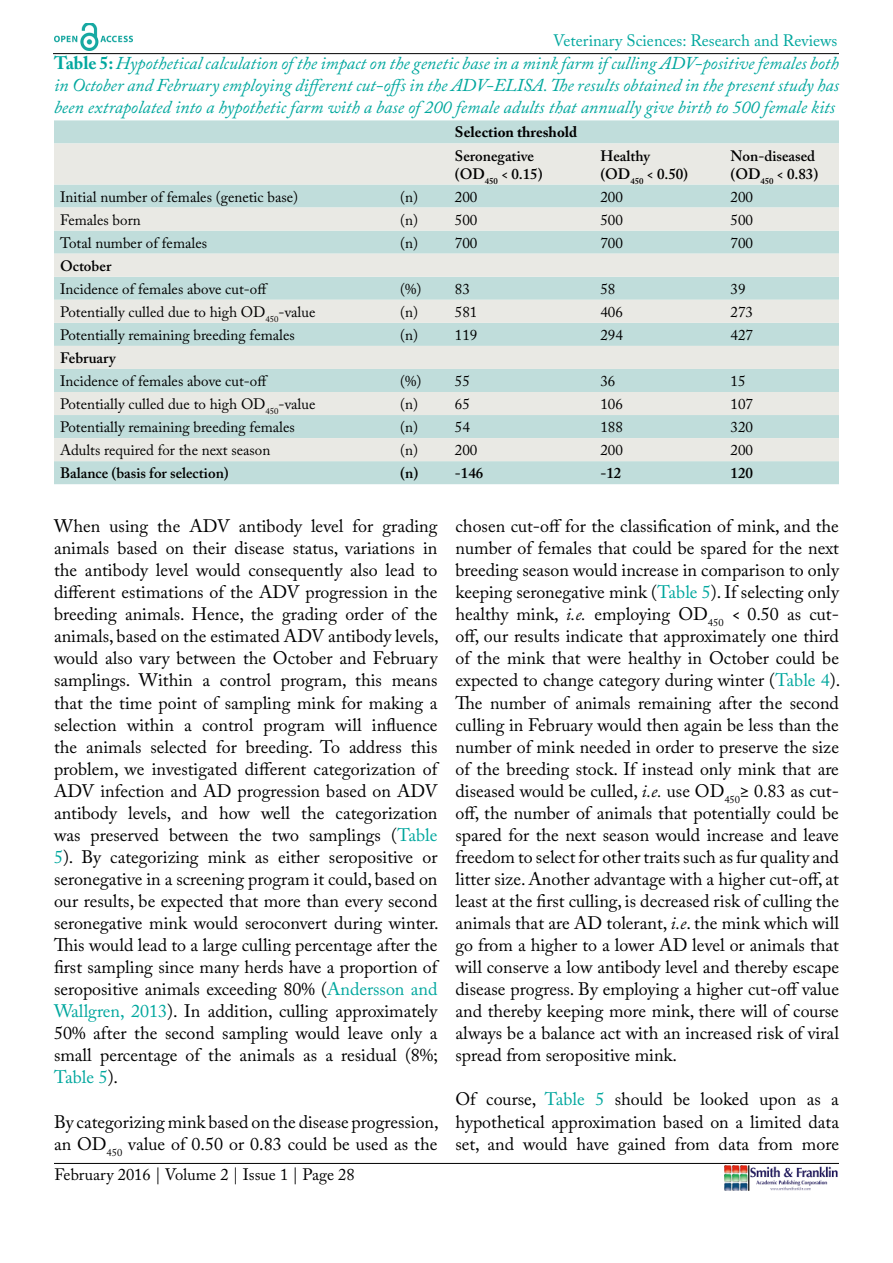
<style>
.page{position:relative;width:893px;height:1263px;background:#fff}
.page>*{position:absolute;margin:0;border:0;box-sizing:border-box;transform-origin:0 0}
.t1{font:18px/22px "Adobe Caslon Pro";color:#000;text-align:justify}
.t2{font:italic 18px/21.6px "Adobe Caslon Pro";color:#00a79e;text-align:justify}
.t3{font:16.5px "Adobe Caslon Pro";color:#00a79e}
.t4{font:16.5px "Adobe Caslon Pro";color:#000}
.t5{font:15px "Adobe Caslon Pro";color:#000}
.t6{font:600 15px/18px "Adobe Caslon Pro";color:#000}
.t7{font:700 15px "Adobe Caslon Pro";color:#000}
.s1{font-weight:700;font-style:normal}
.s2{color:#00a79e}
.s3{font-style:italic}
.s4{font-weight:600}
</style>
<div class="page">
<hr style="left:53px;top:53px;width:786px;height:1px;background:#000">
<hr style="left:54px;top:1163px;width:785px;height:1px;background:#000">
<img style="left:724px;top:1166px;width:113px;height:24px">
<img style="left:54px;top:23px;width:79px;height:27px">
<div style="left:54px;top:120px;width:785px;height:364px;background:#c0dddb"></div>
<svg style="left:54px;top:143px;width:785px;height:318px;background:#d7e3e0"></svg>
<p class="t3" style="left:553px;top:31px;width:286px">Veterinary Sciences: Research and Reviews</p>
<p class="t2" style="left:54px;top:52px;width:786px"><span class="s1">Table 5:</span> Hypothetical calculation of the impact on the genetic base in a mink farm if culling ADV-positive females both in October and February employing different cut-offs in the ADV-ELISA. The results obtained in the present study has been extrapolated into a hypothetic farm with a base of 200 female adults that annually give birth to 500 female kits</p>
<p class="t7" style="left:455px;top:123px;width:124px">Selection threshold</p>
<p class="t6" style="left:455px;top:146px;width:89px">Seronegative (OD<sub>450</sub> &lt; 0.15)</p>
<p class="t6" style="left:600px;top:146px;width:89px">Healthy (OD<sub>450</sub> &lt; 0.50)</p>
<p class="t6" style="left:731px;top:146px;width:89px">Non-diseased (OD<sub>450</sub> &lt; 0.83)</p>
<p class="t5" style="left:60px;top:188px;width:240px">Initial number of females (genetic base)</p>
<p class="t5" style="left:400px;top:188px;width:19px">(n)</p>
<p class="t5" style="left:455px;top:188px;width:24px">200</p>
<p class="t5" style="left:600px;top:188px;width:24px">200</p>
<p class="t5" style="left:731px;top:188px;width:24px">200</p>
<p class="t5" style="left:60px;top:211px;width:82px">Females born</p>
<p class="t5" style="left:400px;top:211px;width:19px">(n)</p>
<p class="t5" style="left:455px;top:211px;width:24px">500</p>
<p class="t5" style="left:600px;top:211px;width:24px">500</p>
<p class="t5" style="left:731px;top:211px;width:24px">500</p>
<p class="t5" style="left:60px;top:234px;width:149px">Total number of females</p>
<p class="t5" style="left:400px;top:234px;width:19px">(n)</p>
<p class="t5" style="left:455px;top:234px;width:24px">700</p>
<p class="t5" style="left:600px;top:234px;width:24px">700</p>
<p class="t5" style="left:731px;top:234px;width:24px">700</p>
<p class="t6" style="left:60px;top:256px;width:53px">October</p>
<p class="t5" style="left:60px;top:280px;width:209px">Incidence of females above cut-off</p>
<p class="t5" style="left:400px;top:280px;width:23px">(%)</p>
<p class="t5" style="left:455px;top:280px;width:16px">83</p>
<p class="t5" style="left:600px;top:280px;width:16px">58</p>
<p class="t5" style="left:731px;top:280px;width:16px">39</p>
<p class="t5" style="left:60px;top:303px;width:257px">Potentially culled due to high OD<sub>450</sub>-value</p>
<p class="t5" style="left:400px;top:303px;width:19px">(n)</p>
<p class="t5" style="left:455px;top:303px;width:24px">581</p>
<p class="t5" style="left:600px;top:303px;width:24px">406</p>
<p class="t5" style="left:731px;top:303px;width:24px">273</p>
<p class="t5" style="left:60px;top:326px;width:236px">Potentially remaining breeding females</p>
<p class="t5" style="left:400px;top:326px;width:19px">(n)</p>
<p class="t5" style="left:455px;top:326px;width:24px">119</p>
<p class="t5" style="left:600px;top:326px;width:24px">294</p>
<p class="t5" style="left:731px;top:326px;width:24px">427</p>
<p class="t6" style="left:60px;top:349px;width:57px">February</p>
<p class="t5" style="left:60px;top:372px;width:209px">Incidence of females above cut-off</p>
<p class="t5" style="left:400px;top:372px;width:23px">(%)</p>
<p class="t5" style="left:455px;top:372px;width:16px">55</p>
<p class="t5" style="left:600px;top:372px;width:16px">36</p>
<p class="t5" style="left:731px;top:372px;width:16px">15</p>
<p class="t5" style="left:60px;top:395px;width:257px">Potentially culled due to high OD<sub>450</sub>-value</p>
<p class="t5" style="left:400px;top:395px;width:19px">(n)</p>
<p class="t5" style="left:455px;top:395px;width:16px">65</p>
<p class="t5" style="left:600px;top:395px;width:24px">106</p>
<p class="t5" style="left:731px;top:395px;width:24px">107</p>
<p class="t5" style="left:60px;top:418px;width:236px">Potentially remaining breeding females</p>
<p class="t5" style="left:400px;top:418px;width:19px">(n)</p>
<p class="t5" style="left:455px;top:418px;width:16px">54</p>
<p class="t5" style="left:600px;top:418px;width:24px">188</p>
<p class="t5" style="left:731px;top:418px;width:24px">320</p>
<p class="t5" style="left:60px;top:441px;width:212px">Adults required for the next season</p>
<p class="t5" style="left:400px;top:441px;width:19px">(n)</p>
<p class="t5" style="left:455px;top:441px;width:24px">200</p>
<p class="t5" style="left:600px;top:441px;width:24px">200</p>
<p class="t5" style="left:731px;top:441px;width:24px">200</p>
<p class="t6" style="left:60px;top:464px;width:170px">Balance (basis for selection)</p>
<p class="t6" style="left:400px;top:464px;width:20px">(n)</p>
<p class="t6" style="left:455px;top:464px;width:30px">-146</p>
<p class="t6" style="left:600px;top:464px;width:23px">-12</p>
<p class="t6" style="left:731px;top:464px;width:24px">120</p>
<p class="t1" style="left:54px;top:515px;width:386px">When using the ADV antibody level for grading animals based on their disease status, variations in the antibody level would consequently also lead to different estimations of the ADV progression in the breeding animals. Hence, the grading order of the animals, based on the estimated ADV antibody levels, would also vary between the October and February samplings. Within a control program, this means that the time point of sampling mink for making a selection within a control program will influence the animals selected for breeding. To address this problem, we investigated different categorization of ADV infection and AD progression based on ADV antibody levels, and how well the categorization was preserved between the two samplings (<span class="s2">Table 5</span>). By categorizing mink as either seropositive or seronegative in a screening program it could, based on our results, be expected that more than every second seronegative mink would seroconvert during winter.<br>This would lead to a large culling percentage after the first sampling since many herds have a proportion of seropositive animals exceeding 80% (<span class="s2">Andersson and Wallgren, 2013</span>). In addition, culling approximately 50% after the second sampling would leave only a small percentage of the animals as a residual (8%; <span class="s2">Table 5</span>).</p>
<p class="t1" style="left:54px;top:1110px;width:386px">By categorizing mink based on the disease progression, an OD<sub>450</sub> value of 0.50 or 0.83 could be used as the</p>
<p class="t1" style="left:455px;top:515px;width:386px">chosen cut-off for the classification of mink, and the number of females that could be spared for the next breeding season would increase in comparison to only keeping seronegative mink (<span class="s2">Table 5</span>). If selecting only healthy mink, <span class="s3">i.e.</span> employing OD<sub>450</sub> <span class="s4">&lt;</span> 0.50 as cut&shy;off, our results indicate that approximately one third of the mink that were healthy in October could be expected to change category during winter (<span class="s2">Table 4</span>).<br>The number of animals remaining after the second culling in February would then again be less than the number of mink needed in order to preserve the size of the breeding stock. If instead only mink that are diseased would be culled, <span class="s3">i.e.</span> use OD<sub>450</sub>≥ 0.83 as cut&shy;off, the number of animals that potentially could be spared for the next season would increase and leave freedom to select for other traits such as fur quality and litter size. Another advantage with a higher cut-off, at least at the first culling, is decreased risk of culling the animals that are AD tolerant, <span class="s3">i.e</span>. the mink which will go from a higher to a lower AD level or animals that will conserve a low antibody level and thereby escape disease progress. By employing a higher cut-off value and thereby keeping more mink, there will of course always be a balance act with an increased risk of viral spread from seropositive mink.</p>
<p class="t1" style="left:455px;top:1088px;width:385px">Of course, <span class="s2">Table 5</span> should be looked upon as a hypothetical approximation based on a limited data set, and would have gained from data from more</p>
<p class="t4" style="left:54px;top:1165px;width:302px">February 2016 | Volume 2 | Issue 1 | Page 28</p>
</div>
